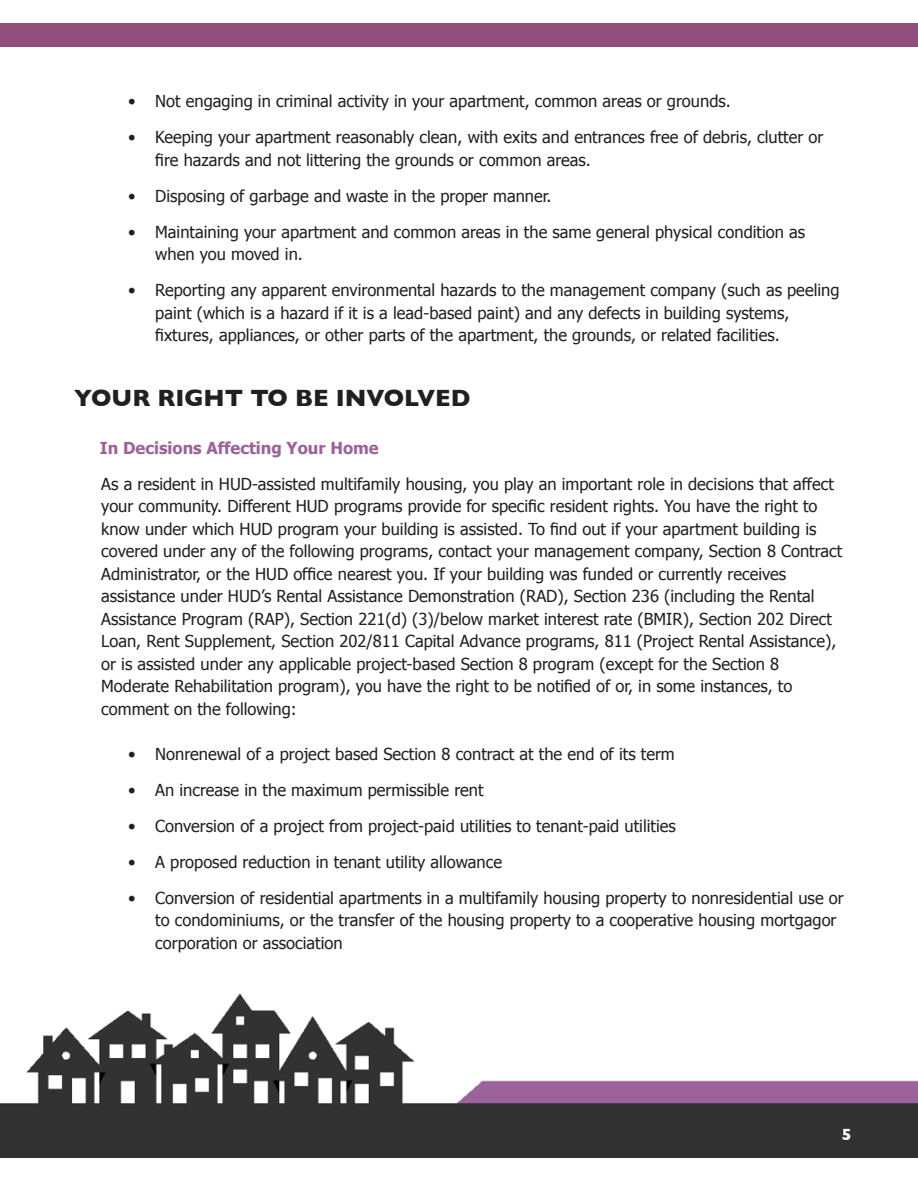
<style>
.page{position:relative;width:918px;height:1188px;background:#fff}
.page>*{position:absolute;margin:0;border:0;box-sizing:border-box;transform-origin:0 0}
.t1{font:700 24px "Gill Sans";color:#231f20}
.Body{font:16.5px/22.5px "Tahoma";color:#231f20}
.Subheads_a{font:700 16.5px "Tahoma";color:#9b6399}
.t2{font:700 16.5px "Gill Sans";color:#fff}
</style>
<div class="page">
<img style="left:0;top:994px;width:918px;height:164px">
<div style="left:0;top:23px;width:918px;height:24px;background:#904e7c"></div>
<p class="Body" style="left:128px;top:89px;width:604px">• Not engaging in criminal activity in your apartment, common areas or grounds.</p>
<p class="Body" style="left:155px;top:125px;width:670px;text-indent:-27px">• Keeping your apartment reasonably clean, with exits and entrances free of debris, clutter or fire hazards and not littering the grounds or common areas.</p>
<p class="Body" style="left:128px;top:184px;width:425px">• Disposing of garbage and waste in the proper manner.</p>
<p class="Body" style="left:155px;top:220px;width:651px;text-indent:-27px">• Maintaining your apartment and common areas in the same general physical condition as when you moved in.</p>
<p class="Body" style="left:155px;top:278px;width:686px;text-indent:-27px">• Reporting any apparent environmental hazards to the management company (such as peeling paint (which is a hazard if it is a lead-based paint) and any defects in building systems, fixtures, appliances, or other parts of the apartment, the grounds, or related facilities.</p>
<p class="t1" style="left:74px;top:379px;width:398px">YOUR RIGHT TO BE INVOLVED</p>
<p class="Subheads_a" style="left:100px;top:436px;width:281px">In Decisions Affecting Your Home</p>
<p class="Body" style="left:101px;top:472px;width:742px">As a resident in HUD-assisted multifamily housing, you play an important role in decisions that affect your community. Different HUD programs provide for specific resident rights. You have the right to know under which HUD program your building is assisted. To find out if your apartment building is covered under any of the following programs, contact your management company, Section 8 Contract Administrator, or the HUD office nearest you. If your building was funded or currently receives assistance under HUD’s Rental Assistance Demonstration (RAD), Section 236 (including the Rental Assistance Program (RAP), Section 221(d) (3)/below market interest rate (BMIR), Section 202 Direct Loan, Rent Supplement, Section 202/811 Capital Advance programs, 811 (Project Rental Assistance), or is assisted under any applicable project-based Section 8 program (except for the Section 8<br>Moderate Rehabilitation program), you have the right to be notified of or, in some instances, to comment on the following:</p>
<p class="Body" style="left:128px;top:742px;width:548px">• Nonrenewal of a project based Section 8 contract at the end of its term</p>
<p class="Body" style="left:128px;top:778px;width:357px">• An increase in the maximum permissible rent</p>
<p class="Body" style="left:128px;top:814px;width:549px">• Conversion of a project from project-paid utilities to tenant-paid utilities</p>
<p class="Body" style="left:128px;top:850px;width:375px">• A proposed reduction in tenant utility allowance</p>
<p class="Body" style="left:155px;top:886px;width:690px;text-indent:-27px">• Conversion of residential apartments in a multifamily housing property to nonresidential use or to condominiums, or the transfer of the housing property to a cooperative housing mortgagor corporation or association</p>
<p class="t2" style="left:842px;top:1121px;width:11px">5</p>
</div>
